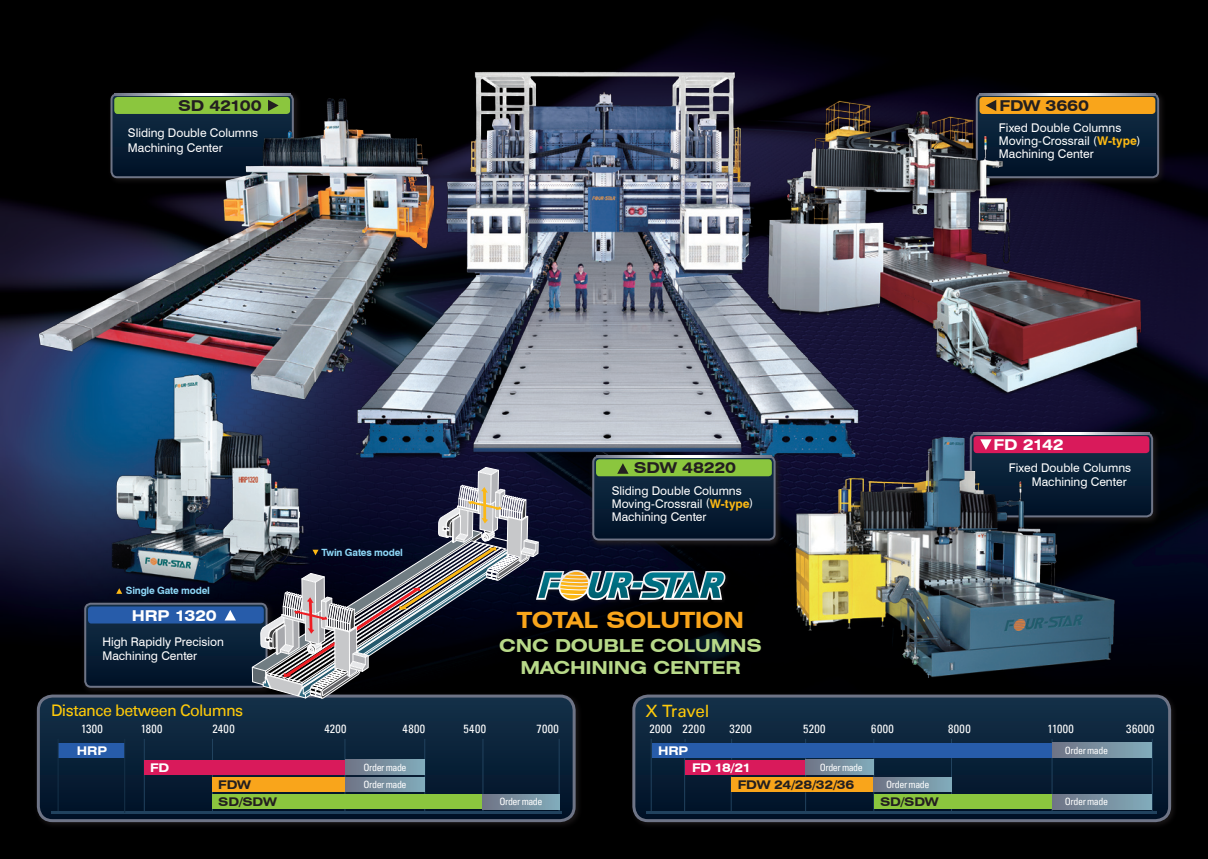
<style>
.page{position:relative;width:1208px;height:859px;background:#fff}
.page>*{position:absolute;margin:0;border:0;box-sizing:border-box;transform-origin:0 0}
.t1{font:700 expanded 22.5px "Swiss 721 BT";letter-spacing:-.015em;color:#f9a51b}
.t2{font:700 expanded 18px/21.6px "Swiss 721 BT";letter-spacing:-.015em;color:#b8d989;text-align:center}
.t3{font:17px "Univers LT";letter-spacing:-.02em;color:#feca0a}
.t4{font:16px "Univers LT";letter-spacing:-.04em;color:#feca0a}
.t5{font:700 expanded 15px "Swiss 721 BT";letter-spacing:-.015em;color:#231f20}
.t6{font:700 expanded 15px "Swiss 721 BT";letter-spacing:-.015em;color:#fff}
.t7{font:12px/13px "Swiss 721 BT";color:#fff}
.t8{font:condensed 12px "Univers LT";letter-spacing:.035em;color:#fff}
.t9{font:700 expanded 12px/17.2px "Swiss 721 BT";letter-spacing:-.015em;color:#231f20}
.t10{font:700 expanded 12px "Swiss 721 BT";letter-spacing:-.01em;color:#fff}
.t11{font:condensed 10px/17.2px "Univers LT";letter-spacing:-.045em;color:#fff}
.t12{font:700 10px "Swiss 721 BT";letter-spacing:-.02em;color:#8dd7f7}
.s1{font-size:11px}
.s2{font-weight:700;color:#fcb814}
</style>
<div class="page">
<img style="left:0;top:0;width:1208px;height:859px">
<div style="left:33px;top:691px;width:554px;height:143px;background:#231f20;opacity:.75"></div>
<svg style="left:38px;top:696px;width:536px;height:125px"></svg>
<div style="left:37px;top:694px;width:538px;height:128px;border:3px solid #6e7486;border-radius:14px"></div>
<div style="left:629px;top:691px;width:553px;height:143px;background:#231f20;opacity:.75"></div>
<svg style="left:634px;top:696px;width:535px;height:125px"></svg>
<div style="left:632px;top:694px;width:539px;height:128px;border:3px solid #6e7486;border-radius:14px"></div>
<hr style="left:144px;top:739px;width:1px;height:73px;background:#21425e">
<hr style="left:212px;top:739px;width:1px;height:73px;background:#21425e">
<hr style="left:424px;top:739px;width:1px;height:73px;background:#21425e">
<hr style="left:482px;top:739px;width:1px;height:73px;background:#21425e">
<hr style="left:558px;top:739px;width:1px;height:73px;background:#21425e">
<hr style="left:344px;top:739px;width:1px;height:73px;background:#21425e">
<hr style="left:650px;top:739px;width:1px;height:73px;background:#21425e">
<hr style="left:805px;top:739px;width:1px;height:37px;background:#21425e">
<hr style="left:873px;top:739px;width:1px;height:73px;background:#21425e">
<hr style="left:1051px;top:739px;width:1px;height:73px;background:#21425e">
<hr style="left:1151px;top:739px;width:1px;height:73px;background:#21425e">
<hr style="left:951px;top:739px;width:1px;height:73px;background:#21425e">
<svg style="left:805px;top:793px;width:1px;height:18px"></svg>
<hr style="left:684px;top:758px;width:1px;height:54px;background:#21425e">
<hr style="left:730px;top:776px;width:1px;height:36px;background:#21425e">
<div style="left:58px;top:743px;width:67px;height:14px;background:#275caa"></div>
<div style="left:212px;top:794px;width:270px;height:15px;background:#8bc63e"></div>
<div style="left:652px;top:743px;width:400px;height:14px;background:#275caa"></div>
<div style="left:684px;top:760px;width:121px;height:15px;background:#d91a5b"></div>
<div style="left:731px;top:777px;width:143px;height:15px;background:#f9a51b"></div>
<svg style="left:1052px;top:743px;width:99px;height:14px"></svg>
<div style="left:874px;top:794px;width:178px;height:15px;background:#8bc63e"></div>
<svg style="left:482px;top:794px;width:77px;height:15px"></svg>
<svg style="left:805px;top:760px;width:68px;height:15px"></svg>
<svg style="left:874px;top:777px;width:77px;height:15px"></svg>
<svg style="left:1052px;top:794px;width:99px;height:15px"></svg>
<hr style="left:58px;top:739px;width:1px;height:73px;background:#153149">
<hr style="left:51px;top:811px;width:510px;height:3px;background:#21425e">
<hr style="left:646px;top:811px;width:511px;height:3px;background:#21425e">
<hr style="left:124px;top:739px;width:1px;height:73px;background:#153149">
<div style="left:966px;top:429px;width:199px;height:100px;background:#231f20;opacity:.75"></div>
<div style="left:972px;top:90px;width:199px;height:100px;background:#231f20;opacity:.75"></div>
<div style="left:107px;top:90px;width:199px;height:100px;background:#020202"></div>
<svg style="left:1125px;top:433px;width:27px;height:83px"></svg>
<svg style="left:1145px;top:94px;width:13px;height:83px"></svg>
<hr style="left:979px;top:93px;width:176px;height:2px;background:#787f8f">
<svg style="left:1125px;top:432px;width:24px;height:2px"></svg>
<img style="left:34px;top:92px;width:301px;height:315px">
<img style="left:335px;top:58px;width:542px;height:398px">
<img style="left:106px;top:352px;width:212px;height:104px">
<img style="left:759px;top:88px;width:386px;height:311px">
<img style="left:781px;top:427px;width:344px;height:255px">
<div style="left:590px;top:453px;width:198px;height:99px;background:#231f20;opacity:.75"></div>
<svg style="left:596px;top:455px;width:176px;height:1px"></svg>
<svg style="left:85px;top:456px;width:689px;height:336px"></svg>
<p class="t5" style="left:178px;top:97px;width:85px">SD 42100</p>
<p class="t5" style="left:999px;top:97px;width:91px">FDW 3660</p>
<p class="t7" style="left:128px;top:126px;width:131px;line-height:14.4px">Sliding Double Columns<br>Machining Center</p>
<p class="t7" style="left:999px;top:121px;width:143px">Fixed Double Columns<br>Moving-Crossrail <span class="s1">(</span><span class="s2">W-type</span><span class="s1">)<br></span>Machining Center</p>
<p class="t12" style="left:126px;top:585px;width:86px">Single Gate model</p>
<p class="t6" style="left:132px;top:606px;width:86px">HRP 1320</p>
<p class="t7" style="left:102px;top:634px;width:123px;line-height:14.4px">High Rapidly Precision<br>Machining Center</p>
<p class="t12" style="left:321px;top:546px;width:83px">Twin Gates model</p>
<p class="t5" style="left:634px;top:459px;width:104px">SDW 48220</p>
<p class="t7" style="left:612px;top:484px;width:143px">Sliding Double Columns<br>Moving-Crossrail <span class="s1">(</span><span class="s2">W-type</span><span class="s1">)<br></span>Machining Center</p>
<h1 class="t1" style="left:517px;top:606px;width:228px">TOTAL SOLUTION</h1>
<h2 class="t2" style="left:499px;top:635px;width:264px">CNC DOUBLE COLUMNS<br>MACHINING CENTER</h2>
<p class="t6" style="left:993px;top:436px;width:72px">FD 2142</p>
<p class="t7" style="left:1031px;top:460px;width:101px;line-height:14.4px;text-indent:-23px">Fixed Double Columns<br>Machining Center</p>
<h3 class="t3" style="left:645px;top:700px;width:65px">X Travel</h3>
<p class="t8" style="left:649px;top:722px;width:24px">2000</p>
<p class="t8" style="left:729px;top:722px;width:24px">3200</p>
<p class="t8" style="left:803px;top:722px;width:24px">5200</p>
<p class="t8" style="left:871px;top:722px;width:24px">6000</p>
<p class="t8" style="left:948px;top:722px;width:24px">8000</p>
<p class="t8" style="left:1126px;top:722px;width:30px">36000</p>
<p class="t10" style="left:658px;top:743px;width:32px">HRP</p>
<p class="t9" style="left:737px;top:776px;width:118px">FDW 24/28/32/36</p>
<p class="t9" style="left:880px;top:793px;width:60px">SD/SDW</p>
<h3 class="t4" style="left:51px;top:701px;width:194px">Distance between Columns</h3>
<p class="t8" style="left:81px;top:722px;width:23px">1300</p>
<p class="t8" style="left:141px;top:722px;width:23px">1800</p>
<p class="t8" style="left:212px;top:722px;width:24px">2400</p>
<p class="t8" style="left:324px;top:722px;width:24px">4200</p>
<p class="t8" style="left:463px;top:722px;width:24px">5400</p>
<p class="t8" style="left:536px;top:722px;width:24px">7000</p>
<p class="t10" style="left:77px;top:743px;width:32px">HRP</p>
<p class="t10" style="left:150px;top:760px;width:21px">FD</p>
<p class="t9" style="left:218px;top:776px;width:60px">FDW<br>SD/SDW</p>
<p class="t8" style="left:682px;top:722px;width:24px">2200</p>
<p class="t8" style="left:1047px;top:721px;width:28px">11000</p>
<p class="t8" style="left:402px;top:722px;width:24px">4800</p>
<p class="t11" style="left:1064px;top:741px;width:45px">Order made</p>
<p class="t10" style="left:692px;top:760px;width:61px">FD 18/21</p>
<p class="t11" style="left:363px;top:759px;width:45px">Order made<br>Order made</p>
<p class="t11" style="left:819px;top:759px;width:45px">Order made</p>
<p class="t11" style="left:886px;top:776px;width:45px">Order made</p>
<p class="t11" style="left:499px;top:793px;width:45px">Order made</p>
<p class="t11" style="left:1064px;top:793px;width:45px">Order made</p>
</div>
